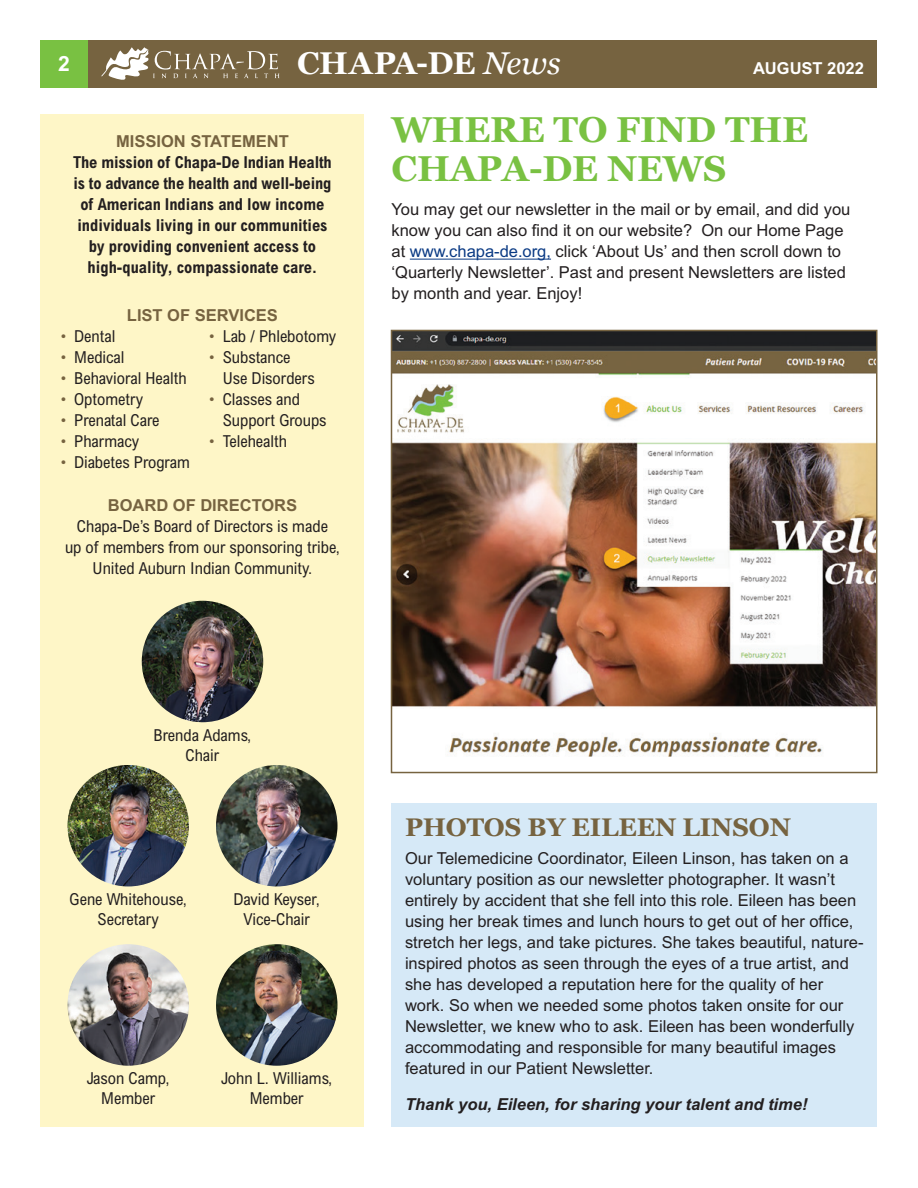
<style>
.page{position:relative;width:918px;height:1188px;background:#fff}
.page>*{position:absolute;margin:0;border:0;box-sizing:border-box;transform-origin:0 0}
.t1{font:700 36px/39px "Georgia";letter-spacing:-.005em;color:#79c142}
.t2{font:700 31.5px "Georgia";letter-spacing:-.01em;color:#fff}
.t3{font:700 25.5px "Georgia";letter-spacing:-.005em;color:#766340}
.t4{font:700 21px "Arial MT Std";color:#fff}
.t5{font:16.5px/21px "Arial MT Std";color:#231f20}
.t6{font:condensed 16.5px/19.5px "Arial MT Std";color:#231f20;text-align:center}
.t7{font:700 condensed 16.5px/21px "Arial MT Std";color:#231f20;text-align:center}
.t8{font:700 16.5px "Arial MT Std";color:#766340}
.t9{font:italic 700 16.5px "Arial MT Std";color:#231f20}
.t10{font:700 16.5px "Arial MT Std";color:#fff}
.s1{font-weight:400;font-style:italic}
.s2{color:#766340}
.s3{color:#0a3a84}
</style>
<div class="page">
<div style="left:40px;top:40px;width:838px;height:48px;background:#766340"></div>
<svg style="left:102px;top:47px;width:178px;height:33px"></svg>
<div style="left:40px;top:40px;width:48px;height:48px;background:#79c142"></div>
<div style="left:40px;top:115px;width:324px;height:1012px;background:#fef6c7"></div>
<img style="left:142px;top:601px;width:121px;height:121px;border-radius:61px">
<img style="left:68px;top:944px;width:121px;height:122px;border-radius:61px">
<img style="left:216px;top:944px;width:122px;height:122px;border-radius:61px">
<img style="left:68px;top:765px;width:121px;height:121px;border-radius:61px">
<img style="left:216px;top:765px;width:122px;height:121px;border-radius:61px">
<hr style="left:410px;top:259px;width:141px;height:1px;background:#0a3a84">
<img style="left:394px;top:333px;width:481px;height:424px">
<div style="left:391px;top:330px;width:487px;height:443px;border:2px solid #766340"></div>
<div style="left:392px;top:803px;width:486px;height:324px;background:#d6e9f7"></div>
<p class="t4" style="left:58px;top:51px;width:13px">2</p>
<h2 class="t2" style="left:297px;top:43px;width:265px">CHAPA-DE <span class="s1">News</span></h2>
<p class="t10" style="left:753px;top:59px;width:112px">AUGUST 2022</p>
<p class="t8" style="left:116px;top:132px;width:174px">MISSION STATEMENT</p>
<p class="t7" style="left:73px;top:152px;width:260px">The mission of Chapa-De Indian Health is to advance the health and well-being of American Indians and low income individuals living in our communities by providing convenient access to high-quality, compassionate care.</p>
<p class="t8" style="left:127px;top:306px;width:152px">LIST OF SERVICES</p>
<p class="t6" style="left:61px;top:326px;width:56px"><span class="s2">•</span> Dental</p>
<p class="t6" style="left:61px;top:347px;width:65px"><span class="s2">•</span> Medical</p>
<p class="t6" style="left:61px;top:368px;width:128px"><span class="s2">•</span> Behavioral Health</p>
<p class="t6" style="left:61px;top:389px;width:84px"><span class="s2">•</span> Optometry</p>
<p class="t6" style="left:61px;top:410px;width:100px"><span class="s2">•</span> Prenatal Care</p>
<p class="t6" style="left:61px;top:431px;width:80px"><span class="s2">•</span> Pharmacy</p>
<p class="t6" style="left:61px;top:452px;width:131px"><span class="s2">•</span> Diabetes Program</p>
<p class="t6" style="left:209px;top:326px;width:128px"><span class="s2">•</span> Lab / Phlebotomy</p>
<p class="t6" style="left:223px;top:346px;width:94px;line-height:21px;text-align:left;text-indent:-13px"><span class="s2">•</span> Substance<br>Use Disorders</p>
<p class="t6" style="left:223px;top:388px;width:105px;line-height:21px;text-align:left;text-indent:-13px"><span class="s2">•</span> Classes and<br>Support Groups</p>
<p class="t6" style="left:209px;top:431px;width:79px"><span class="s2">•</span> Telehealth</p>
<p class="t8" style="left:108px;top:495px;width:191px">BOARD OF DIRECTORS</p>
<p class="t6" style="left:65px;top:515px;width:276px;line-height:21px">Chapa-De’s Board of Directors is made<br>up of members from our sponsoring tribe,<br>United Auburn Indian Community.</p>
<h1 class="t1" style="left:392px;top:110px;width:418px">WHERE TO FIND THE<br>CHAPA-DE NEWS</h1>
<p class="t5" style="left:392px;top:199px;width:460px">You may get our newsletter in the mail or by email, and did you know you can also find it on our website? On our Home Page at <span class="s3">www.chapa-de.org,</span> click ‘About Us’ and then scroll down to ‘Quarterly Newsletter’. Past and present Newsletters are listed by month and year. Enjoy!</p>
<p class="t6" style="left:154px;top:725px;width:99px">Brenda Adams,<br>Chair</p>
<p class="t6" style="left:70px;top:889px;width:119px">Gene Whitehouse,<br>Secretary</p>
<p class="t6" style="left:233px;top:889px;width:88px">David Keyser,<br>Vice-Chair</p>
<p class="t6" style="left:87px;top:1069px;width:84px">Jason Camp,<br>Member</p>
<p class="t6" style="left:221px;top:1069px;width:113px">John L. Williams,<br>Member</p>
<h3 class="t3" style="left:405px;top:811px;width:388px">PHOTOS BY EILEEN LINSON</h3>
<p class="t5" style="left:405px;top:847px;width:460px">Our Telemedicine Coordinator, Eileen Linson, has taken on a voluntary position as our newsletter photographer. It wasn’t entirely by accident that she fell into this role. Eileen has been using her break times and lunch hours to get out of her office, stretch her legs, and take pictures. She takes beautiful, nature&shy;inspired photos as seen through the eyes of a true artist, and she has developed a reputation here for the quality of her work. So when we needed some photos taken onsite for our Newsletter, we knew who to ask. Eileen has been wonderfully accommodating and responsible for many beautiful images featured in our Patient Newsletter.</p>
<p class="t9" style="left:405px;top:1094px;width:404px">Thank you, Eileen, for sharing your talent and time!</p>
</div>
